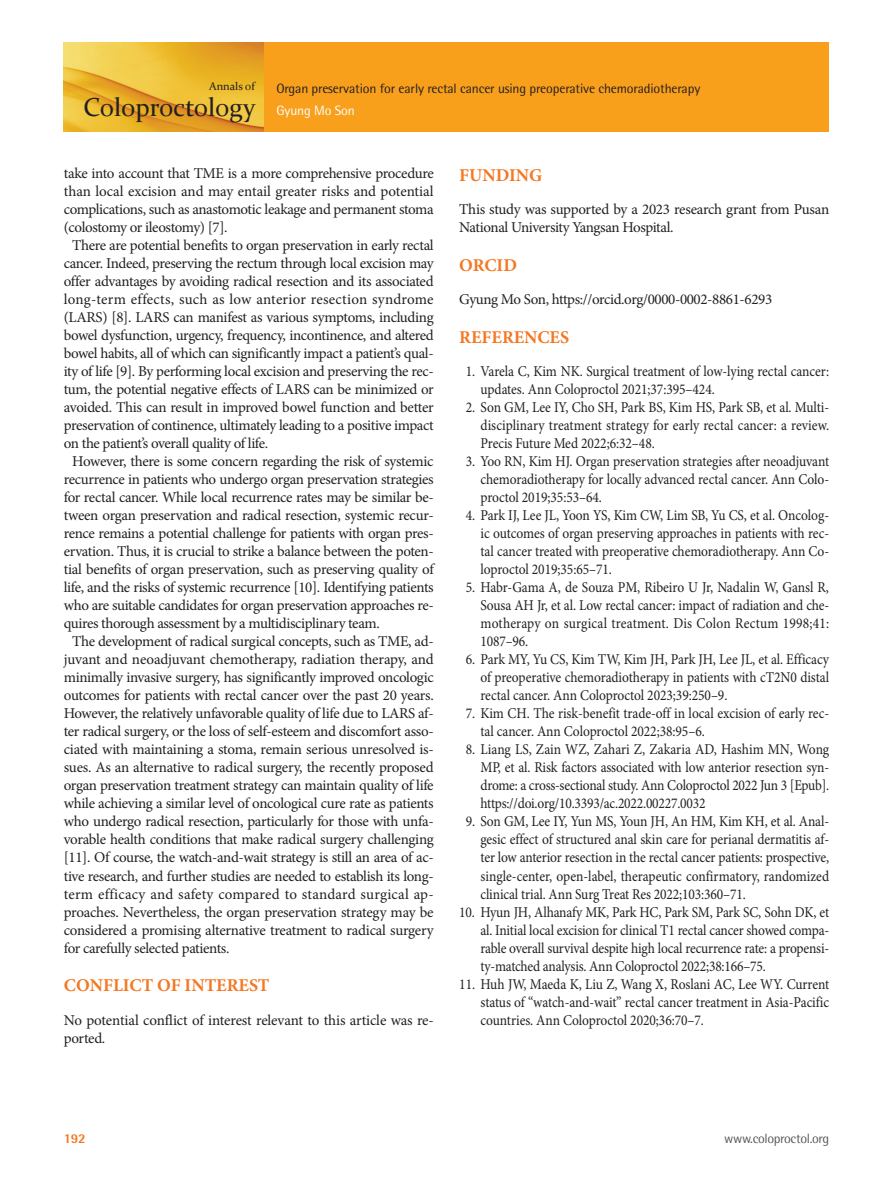
<style>
.page{position:relative;width:893px;height:1191px;background:#fff}
.page>*{position:absolute;margin:0;border:0;box-sizing:border-box;transform-origin:0 0}
.t1{font:25.95px "Constantia";color:#231f20}
.본문제목_대{font:700 18px "Minion Pro";color:#f47721}
.본문{font:15px/18px "Minion Pro";letter-spacing:-.025em;color:#231f20;text-align:justify}
.참고문헌1{font:15px/18px "Minion Pro";letter-spacing:-.005em;color:#231f20;text-align:justify;scale:.9 1}
.참고문헌2{font:15px/18px "Minion Pro";letter-spacing:-.015em;color:#231f20;text-align:justify;scale:.9 1}
.본문_앞단락0{font:15px/18px "Minion Pro";letter-spacing:-.025em;color:#231f20}
.t2{font:13.5px "Rotis Semi Sans Std";letter-spacing:-.01em;color:#231f20}
.t3{font:13.5px "Rotis Semi Sans Std";letter-spacing:-.025em;color:#57585a}
.t4{font:13.5px "Rotis Semi Sans Std";letter-spacing:-.01em;color:#fff}
.t5{font:800 13.5px "Rotis Semi Sans Std";color:#f47721}
.t6{font:11.25px "Constantia";color:#231f20}
</style>
<div class="page">
<div style="left:264px;top:43px;width:565px;height:89px;background:#f89f1c"></div>
<img style="left:64px;top:43px;width:200px;height:89px">
<p class="t6" style="left:209px;top:79px;width:47px">Annals of</p>
<p class="t1" style="left:83px;top:90px;width:174px">Coloproctology</p>
<p class="t2" style="left:276px;top:80px;width:425px">Organ preservation for early rectal cancer using preoperative chemoradiotherapy</p>
<p class="t4" style="left:276px;top:102px;width:80px">Gyung Mo Son</p>
<p class="본문" style="left:64px;top:164px;width:371px">take into account that TME is a more comprehensive procedure than local excision and may entail greater risks and potential complications, such as anastomotic leakage and permanent stoma (colostomy or ileostomy) [7].</p>
<p class="본문" style="left:64px;top:236px;width:371px;text-indent:9px">There are potential benefits to organ preservation in early rectal cancer. Indeed, preserving the rectum through local excision may offer advantages by avoiding radical resection and its associated long-term effects, such as low anterior resection syndrome (LARS) [8]. LARS can manifest as various symptoms, including bowel dysfunction, urgency, frequency, incontinence, and altered bowel habits, all of which can significantly impact a patient’s qual&shy;ity of life [9]. By performing local excision and preserving the rec&shy;tum, the potential negative effects of LARS can be minimized or avoided. This can result in improved bowel function and better preservation of continence, ultimately leading to a positive impact on the patient’s overall quality of life.</p>
<p class="본문" style="left:64px;top:452px;width:371px;text-indent:9px">However, there is some concern regarding the risk of systemic recurrence in patients who undergo organ preservation strategies for rectal cancer. While local recurrence rates may be similar be&shy;tween organ preservation and radical resection, systemic recur&shy;rence remains a potential challenge for patients with organ pres&shy;ervation. Thus, it is crucial to strike a balance between the poten&shy;tial benefits of organ preservation, such as preserving quality of life, and the risks of systemic recurrence [10]. Identifying patients who are suitable candidates for organ preservation approaches re&shy;quires thorough assessment by a multidisciplinary team.</p>
<p class="본문" style="left:64px;top:632px;width:372px;text-indent:9px">The development of radical surgical concepts, such as TME, ad&shy;juvant and neoadjuvant chemotherapy, radiation therapy, and minimally invasive surgery, has significantly improved oncologic outcomes for patients with rectal cancer over the past 20 years.<br>However, the relatively unfavorable quality of life due to LARS af&shy;ter radical surgery, or the loss of self-esteem and discomfort asso&shy;ciated with maintaining a stoma, remain serious unresolved is&shy;sues. As an alternative to radical surgery, the recently proposed organ preservation treatment strategy can maintain quality of life while achieving a similar level of oncological cure rate as patients who undergo radical resection, particularly for those with unfa&shy;vorable health conditions that make radical surgery challenging [11]. Of course, the watch-and-wait strategy is still an area of ac&shy;tive research, and further studies are needed to establish its long&shy;term efficacy and safety compared to standard surgical ap&shy;proaches. Nevertheless, the organ preservation strategy may be considered a promising alternative treatment to radical surgery for carefully selected patients.</p>
<p class="본문제목_대" style="left:64px;top:972px;width:207px">CONFLICT OF INTEREST</p>
<p class="본문_앞단락0" style="left:64px;top:1010px;width:371px">No potential conflict of interest relevant to this article was re&shy;ported.</p>
<p class="본문제목_대" style="left:459px;top:162px;width:84px">FUNDING</p>
<p class="본문_앞단락0" style="left:459px;top:200px;width:372px">This study was supported by a 2023 research grant from Pusan<br>National University Yangsan Hospital.</p>
<p class="본문제목_대" style="left:459px;top:252px;width:59px">ORCID</p>
<p class="본문_앞단락0" style="left:459px;top:290px;width:314px">Gyung Mo Son, https://orcid.org/0000-0002-8861-6293</p>
<p class="본문제목_대" style="left:459px;top:324px;width:111px">REFERENCES</p>
<p class="참고문헌1" style="left:480px;top:362px;width:389px;text-indent:-15px">1. Varela C, Kim NK. Surgical treatment of low-lying rectal cancer: updates. Ann Coloproctol 2021;37:395–424.</p>
<p class="참고문헌1" style="left:480px;top:398px;width:389px;text-indent:-15px">2. Son GM, Lee IY, Cho SH, Park BS, Kim HS, Park SB, et al. Multi&shy;disciplinary treatment strategy for early rectal cancer: a review.<br>Precis Future Med 2022;6:32–48.</p>
<p class="참고문헌1" style="left:480px;top:452px;width:389px;text-indent:-15px">3. Yoo RN, Kim HJ. Organ preservation strategies after neoadjuvant chemoradiotherapy for locally advanced rectal cancer. Ann Colo&shy;proctol 2019;35:53–64.</p>
<p class="참고문헌1" style="left:480px;top:506px;width:389px;text-indent:-15px">4. Park IJ, Lee JL, Yoon YS, Kim CW, Lim SB, Yu CS, et al. Oncolog&shy;ic outcomes of organ preserving approaches in patients with rec&shy;tal cancer treated with preoperative chemoradiotherapy. Ann Co&shy;loproctol 2019;35:65–71.</p>
<p class="참고문헌1" style="left:480px;top:578px;width:389px;text-indent:-15px">5. Habr-Gama A, de Souza PM, Ribeiro U Jr, Nadalin W, Gansl R, Sousa AH Jr, et al. Low rectal cancer: impact of radiation and che&shy;motherapy on surgical treatment. Dis Colon Rectum 1998;41:<br>1087–96.</p>
<p class="참고문헌1" style="left:480px;top:650px;width:389px;text-indent:-15px">6. Park MY, Yu CS, Kim TW, Kim JH, Park JH, Lee JL, et al. Efficacy of preoperative chemoradiotherapy in patients with cT2N0 distal rectal cancer. Ann Coloproctol 2023;39:250–9.</p>
<p class="참고문헌1" style="left:480px;top:704px;width:389px;text-indent:-15px">7. Kim CH. The risk-benefit trade-off in local excision of early rec&shy;tal cancer. Ann Coloproctol 2022;38:95–6.</p>
<p class="참고문헌1" style="left:480px;top:740px;width:389px;text-indent:-15px">8. Liang LS, Zain WZ, Zahari Z, Zakaria AD, Hashim MN, Wong MP, et al. Risk factors associated with low anterior resection syn&shy;drome: a cross-sectional study. Ann Coloproctol 2022 Jun 3 [Epub]. https://doi.org/10.3393/ac.2022.00227.0032</p>
<p class="참고문헌1" style="left:480px;top:812px;width:389px;text-indent:-15px">9. Son GM, Lee IY, Yun MS, Youn JH, An HM, Kim KH, et al. Anal&shy;gesic effect of structured anal skin care for perianal dermatitis af&shy;ter low anterior resection in the rectal cancer patients: prospective, single-center, open-label, therapeutic confirmatory, randomized clinical trial. Ann Surg Treat Res 2022;103:360–71.</p>
<p class="참고문헌2" style="left:480px;top:902px;width:389px;text-indent:-21px">10. Hyun JH, Alhanafy MK, Park HC, Park SM, Park SC, Sohn DK, et al. Initial local excision for clinical T1 rectal cancer showed compa&shy;rable overall survival despite high local recurrence rate: a propensi&shy;ty-matched analysis. Ann Coloproctol 2022;38:166–75.</p>
<p class="참고문헌2" style="left:480px;top:974px;width:389px;text-indent:-21px">11. Huh JW, Maeda K, Liu Z, Wang X, Roslani AC, Lee WY. Current status of “watch-and-wait” rectal cancer treatment in Asia-Pacific countries. Ann Coloproctol 2020;36:70–7.</p>
<p class="t5" style="left:64px;top:1129px;width:23px">192</p>
<p class="t3" style="left:724px;top:1130px;width:106px">www.coloproctol.org</p>
</div>
